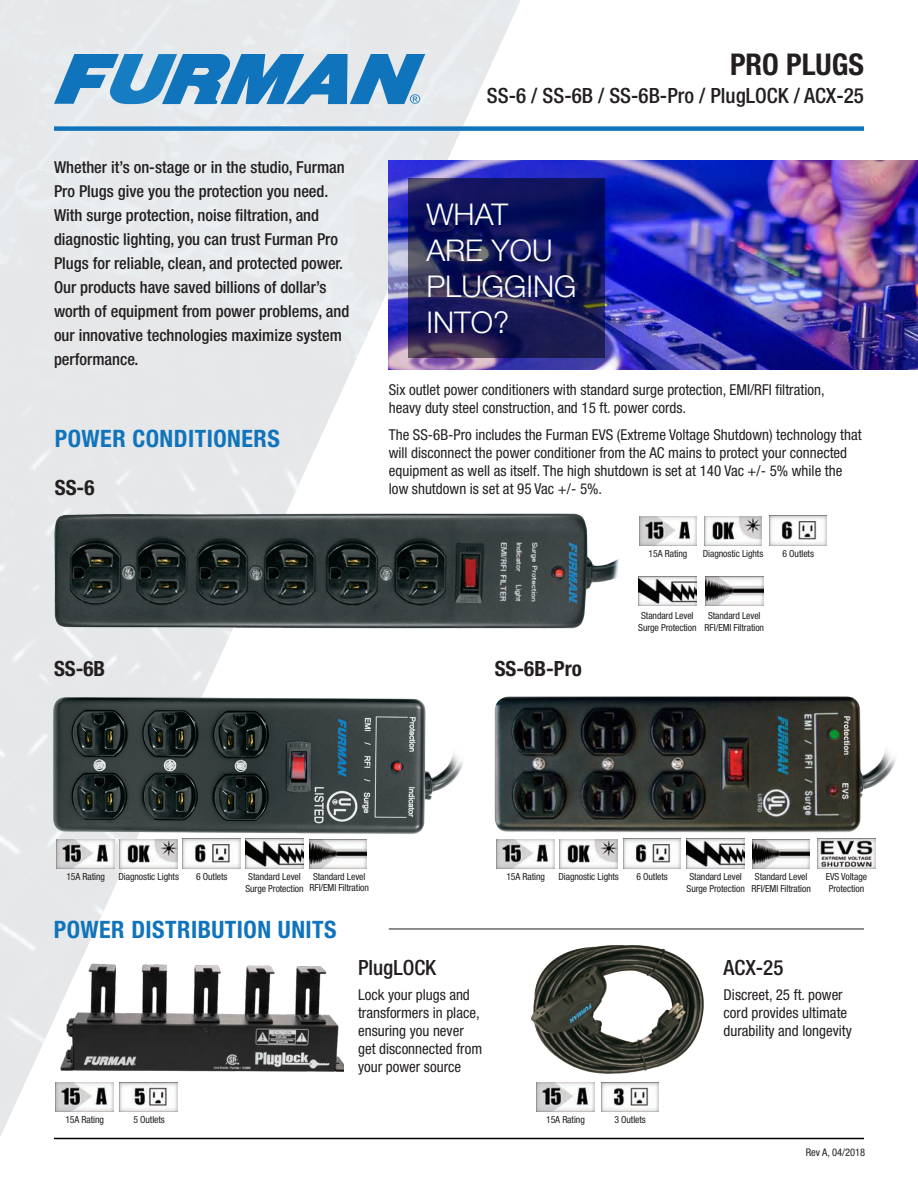
<style>
.page{position:relative;width:918px;height:1188px;background:#fff}
.page>*{position:absolute;margin:0;border:0;box-sizing:border-box;transform-origin:0 0}
.t1{font:300 30px/36px "Helvetica Neue LT Std";color:#fff}
.t2{font:700 condensed 30px "Helvetica Neue LT Std";color:#231f20}
.t3{font:700 condensed 24px "Helvetica Neue LT Std";letter-spacing:.02em;color:#1074bc}
.t4{font:500 condensed 21px "Helvetica Neue LT Std";color:#231f20}
.t5{font:700 condensed 21px "Helvetica Neue LT Std";color:#231f20}
.t6{font:500 condensed 16.5px/24px "Helvetica Neue LT Std";color:#231f20}
.t7{font:condensed 15px/18px "Helvetica Neue LT Std";color:#231f20}
.t8{font:condensed 10.5px "Helvetica Neue LT Std";color:#231f20}
.icon_caption{font:condensed 9.75px "Helvetica Neue";letter-spacing:-.01em;color:#231f20}
</style>
<div class="page">
<img style="left:0;top:0;width:527px;height:1140px">
<svg style="left:54px;top:54px;width:371px;height:50px;background:#569bcc"></svg>
<img style="left:39px;top:950px;width:304px;height:129px">
<img style="left:524px;top:942px;width:180px;height:140px">
<img style="left:39px;top:501px;width:580px;height:140px">
<hr style="left:389px;top:929px;width:475px;height:1px;background:#231f20">
<img style="left:48px;top:686px;width:422px;height:159px">
<hr style="left:54px;top:1138px;width:810px;height:1px;background:#000">
<img style="left:389px;top:161px;width:529px;height:208px">
<svg style="left:408px;top:178px;width:197px;height:179px;background:#1a1b58"></svg>
<div style="left:54px;top:126px;width:810px;height:5px;background:#1074bc"></div>
<img style="left:853px;top:750px;width:43px;height:93px">
<img style="left:495px;top:697px;width:366px;height:136px">
<img style="left:639px;top:516px;width:58px;height:29px">
<img style="left:57px;top:839px;width:58px;height:29px">
<img style="left:497px;top:839px;width:58px;height:29px">
<img style="left:56px;top:1082px;width:58px;height:29px">
<img style="left:537px;top:1082px;width:57px;height:29px">
<img style="left:704px;top:516px;width:58px;height:29px">
<img style="left:120px;top:839px;width:58px;height:29px">
<img style="left:560px;top:839px;width:57px;height:29px">
<img style="left:769px;top:516px;width:58px;height:29px">
<img style="left:183px;top:839px;width:57px;height:29px">
<img style="left:623px;top:839px;width:58px;height:29px">
<img style="left:120px;top:1082px;width:57px;height:29px">
<img style="left:601px;top:1082px;width:58px;height:29px">
<img style="left:639px;top:576px;width:57px;height:30px">
<img style="left:246px;top:839px;width:57px;height:29px">
<img style="left:687px;top:839px;width:57px;height:29px">
<img style="left:706px;top:576px;width:57px;height:30px">
<img style="left:752px;top:839px;width:58px;height:30px">
<img style="left:309px;top:839px;width:58px;height:30px">
<img style="left:818px;top:839px;width:57px;height:29px">
<p class="t6" style="left:54px;top:155px;width:297px">Whether it’s on-stage or in the studio, Furman Pro Plugs give you the protection you need.<br>With surge protection, noise filtration, and diagnostic lighting, you can trust Furman Pro Plugs for reliable, clean, and protected power.<br>Our products have saved billions of dollar’s worth of equipment from power problems, and our innovative technologies maximize system performance.</p>
<p class="t3" style="left:55px;top:424px;width:227px">POWER CONDITIONERS</p>
<p class="t5" style="left:55px;top:474px;width:41px">SS-6</p>
<p class="t2" style="left:730px;top:47px;width:135px">PRO PLUGS</p>
<p class="t4" style="left:487px;top:83px;width:379px">SS-6 / SS-6B / SS-6B-Pro / PlugLOCK / ACX-25</p>
<p class="t1" style="left:426px;top:196px;width:152px">WHAT<br>ARE YOU<br>PLUGGING<br>INTO?</p>
<p class="t7" style="left:389px;top:380px;width:437px">Six outlet power conditioners with standard surge protection, EMI/RFI filtration, heavy duty steel construction, and 15 ft. power cords.</p>
<p class="t7" style="left:389px;top:425px;width:475px">The SS-6B-Pro includes the Furman EVS (Extreme Voltage Shutdown) technology that will disconnect the power conditioner from the AC mains to protect your connected equipment as well as itself. The high shutdown is set at 140 Vac +/- 5% while the low shutdown is set at 95 Vac +/- 5%.</p>
<p class="icon_caption" style="left:649px;top:548px;width:40px">15A Rating</p>
<p class="icon_caption" style="left:703px;top:548px;width:62px">Diagnostic Lights</p>
<p class="icon_caption" style="left:783px;top:548px;width:33px">6 Outlets</p>
<p class="icon_caption" style="left:641px;top:610px;width:54px">Standard Level</p>
<p class="icon_caption" style="left:638px;top:622px;width:60px">Surge Protection</p>
<p class="icon_caption" style="left:708px;top:610px;width:54px">Standard Level</p>
<p class="icon_caption" style="left:705px;top:622px;width:61px">RFI/EMI Filtration</p>
<p class="t5" style="left:54px;top:656px;width:53px">SS-6B</p>
<p class="t5" style="left:495px;top:656px;width:89px">SS-6B-Pro</p>
<p class="icon_caption" style="left:313px;top:871px;width:54px">Standard Level</p>
<p class="icon_caption" style="left:310px;top:882px;width:61px">RFI/EMI Filtration</p>
<p class="icon_caption" style="left:248px;top:871px;width:54px">Standard Level</p>
<p class="icon_caption" style="left:245px;top:883px;width:60px">Surge Protection</p>
<p class="icon_caption" style="left:196px;top:871px;width:33px">6 Outlets</p>
<p class="icon_caption" style="left:636px;top:871px;width:33px">6 Outlets</p>
<p class="icon_caption" style="left:66px;top:871px;width:40px">15A Rating</p>
<p class="icon_caption" style="left:506px;top:871px;width:40px">15A Rating</p>
<p class="icon_caption" style="left:119px;top:871px;width:62px">Diagnostic Lights</p>
<p class="icon_caption" style="left:559px;top:871px;width:62px">Diagnostic Lights</p>
<p class="t3" style="left:54px;top:914px;width:284px">POWER DISTRIBUTION UNITS</p>
<p class="t4" style="left:358px;top:955px;width:80px">PlugLOCK</p>
<p class="t7" style="left:358px;top:985px;width:126px">Lock your plugs and transformers in place, ensuring you never get disconnected from your power source</p>
<p class="icon_caption" style="left:133px;top:1114px;width:33px">5 Outlets</p>
<p class="icon_caption" style="left:614px;top:1114px;width:33px">3 Outlets</p>
<p class="icon_caption" style="left:65px;top:1114px;width:40px">15A Rating</p>
<p class="icon_caption" style="left:546px;top:1114px;width:40px">15A Rating</p>
<p class="icon_caption" style="left:689px;top:871px;width:54px">Standard Level</p>
<p class="icon_caption" style="left:687px;top:883px;width:60px">Surge Protection</p>
<p class="icon_caption" style="left:755px;top:871px;width:54px">Standard Level</p>
<p class="icon_caption" style="left:752px;top:883px;width:61px">RFI/EMI Filtration</p>
<p class="icon_caption" style="left:826px;top:871px;width:43px">EVS Voltage</p>
<p class="icon_caption" style="left:829px;top:883px;width:37px">Protection</p>
<p class="t4" style="left:724px;top:955px;width:61px">ACX-25</p>
<p class="t7" style="left:724px;top:985px;width:130px">Discreet, 25 ft. power cord provides ultimate durability and longevity</p>
<p class="t8" style="left:806px;top:1146px;width:61px">Rev A, 04/2018</p>
</div>
